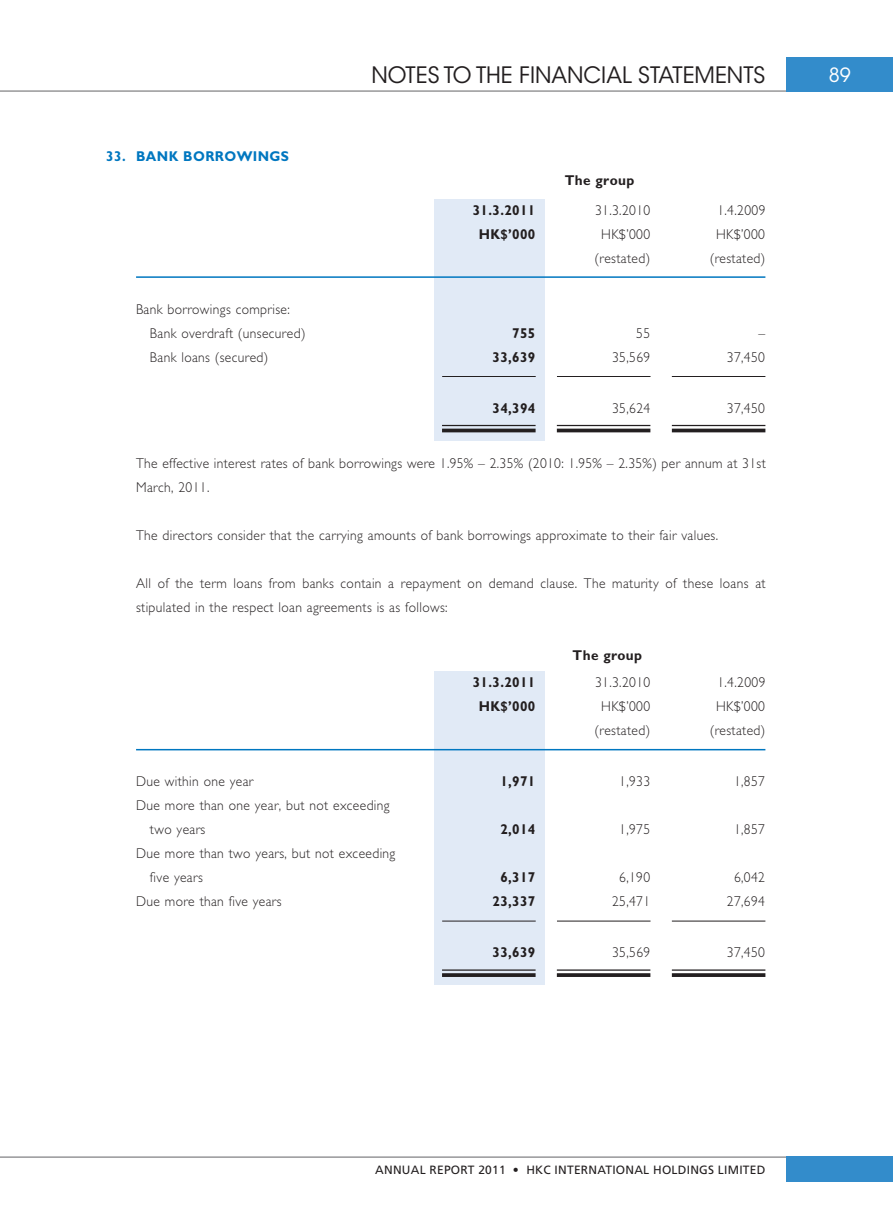
<style>
.page{position:relative;width:893px;height:1212px;background:#fff}
.page>*{position:absolute;margin:0;border:0;box-sizing:border-box;transform-origin:0 0}
.t1{font:22.5px "ITC Avant Garde Std";color:#231f20}
.t2{font:19.5px "ITC Avant Garde Std";color:#fff}
.t3{font:300 14.25px/24px "Gill Sans Std";letter-spacing:.03em;color:#231f20;scale:.95 1}
.t4{font:700 14.25px "Gill Sans Std";letter-spacing:.03em;color:#231f20;scale:.95 1}
.t5{font:700 14.25px "Gill Sans Std";letter-spacing:.03em;color:#0077c0;scale:.95 1}
.t6{font:12px "Frutiger LT Std";letter-spacing:.02em;color:#231f20}
</style>
<div class="page">
<hr style="left:0;top:1157px;width:865px;height:1px;background:#636366">
<hr style="left:0;top:91px;width:860px;height:1px;background:#636366">
<div style="left:787px;top:57px;width:106px;height:34px;background:#338ccb"></div>
<div style="left:787px;top:1157px;width:106px;height:25px;background:#338ccb"></div>
<div style="left:434px;top:200px;width:110px;height:241px;background:#e1eaf6"></div>
<hr style="left:136px;top:276px;width:629px;height:2px;background:#0077c0">
<hr style="left:442px;top:376px;width:94px;height:1px;background:#231f20">
<hr style="left:557px;top:376px;width:93px;height:1px;background:#231f20">
<hr style="left:672px;top:376px;width:93px;height:1px;background:#231f20">
<hr style="left:442px;top:425px;width:94px;height:1px;background:#231f20">
<hr style="left:442px;top:429px;width:94px;height:3px;background:#231f20">
<hr style="left:557px;top:425px;width:93px;height:1px;background:#231f20">
<hr style="left:557px;top:429px;width:93px;height:3px;background:#231f20">
<hr style="left:672px;top:425px;width:93px;height:1px;background:#231f20">
<hr style="left:672px;top:429px;width:93px;height:3px;background:#231f20">
<div style="left:434px;top:671px;width:110px;height:314px;background:#e1eaf6"></div>
<hr style="left:136px;top:749px;width:629px;height:1px;background:#0077c0">
<hr style="left:442px;top:921px;width:94px;height:1px;background:#231f20">
<hr style="left:557px;top:921px;width:93px;height:1px;background:#231f20">
<hr style="left:672px;top:921px;width:93px;height:1px;background:#231f20">
<hr style="left:442px;top:969px;width:94px;height:2px;background:#231f20">
<svg style="left:442px;top:973px;width:94px;height:4px"></svg>
<hr style="left:557px;top:969px;width:93px;height:2px;background:#231f20">
<svg style="left:557px;top:973px;width:93px;height:4px"></svg>
<hr style="left:672px;top:969px;width:93px;height:2px;background:#231f20">
<svg style="left:672px;top:973px;width:93px;height:4px"></svg>
<p class="t5" style="left:106px;top:147px;width:194px">33. BANK BORROWINGS</p>
<p class="t3" style="left:150px;top:297px;width:165px;text-indent:-14px">Bank borrowings comprise:<br>Bank overdraft (unsecured)</p>
<h1 class="t1" style="left:371px;top:61px;width:395px">NOTES TO THE FINANCIAL STATEMENTS</h1>
<h2 class="t2" style="left:829px;top:63px;width:24px">89</h2>
<p class="t4" style="left:565px;top:171px;width:75px">The group</p>
<p class="t4" style="left:473px;top:201px;width:67px">31.3.2011</p>
<p class="t3" style="left:595px;top:198px;width:60px">31.3.2010</p>
<p class="t3" style="left:717px;top:198px;width:52px">1.4.2009</p>
<p class="t4" style="left:479px;top:225px;width:61px">HK$’000</p>
<p class="t3" style="left:601px;top:222px;width:53px">HK$’000</p>
<p class="t3" style="left:716px;top:222px;width:53px">HK$’000</p>
<p class="t3" style="left:595px;top:246px;width:60px">(restated)</p>
<p class="t3" style="left:710px;top:246px;width:60px">(restated)</p>
<p class="t4" style="left:512px;top:324px;width:26px">755</p>
<p class="t3" style="left:636px;top:321px;width:16px">55</p>
<p class="t3" style="left:759px;top:321px;width:9px">–</p>
<p class="t3" style="left:150px;top:345px;width:126px">Bank loans (secured)</p>
<p class="t4" style="left:492px;top:348px;width:47px">33,639</p>
<p class="t3" style="left:612px;top:345px;width:42px">35,569</p>
<p class="t3" style="left:727px;top:345px;width:42px">37,450</p>
<p class="t4" style="left:492px;top:399px;width:47px">34,394</p>
<p class="t3" style="left:612px;top:396px;width:42px">35,624</p>
<p class="t3" style="left:727px;top:396px;width:42px">37,450</p>
<p class="t3" style="left:136px;top:452px;width:664px">The effective interest rates of bank borrowings were 1.95% – 2.35% (2010: 1.95% – 2.35%) per annum at 31st<br>March, 2011.</p>
<p class="t3" style="left:136px;top:524px;width:614px">The directors consider that the carrying amounts of bank borrowings approximate to their fair values.</p>
<p class="t3" style="left:136px;top:572px;width:664px">All of the term loans from banks contain a repayment on demand clause. The maturity of these loans at stipulated in the respect loan agreements is as follows:</p>
<p class="t4" style="left:573px;top:647px;width:75px">The group</p>
<p class="t4" style="left:473px;top:674px;width:67px">31.3.2011</p>
<p class="t3" style="left:595px;top:671px;width:60px">31.3.2010</p>
<p class="t3" style="left:717px;top:671px;width:52px">1.4.2009</p>
<p class="t4" style="left:479px;top:698px;width:61px">HK$’000</p>
<p class="t3" style="left:601px;top:695px;width:53px">HK$’000</p>
<p class="t3" style="left:716px;top:695px;width:53px">HK$’000</p>
<p class="t3" style="left:595px;top:719px;width:60px">(restated)</p>
<p class="t3" style="left:710px;top:719px;width:60px">(restated)</p>
<p class="t3" style="left:136px;top:770px;width:125px">Due within one year</p>
<p class="t4" style="left:500px;top:773px;width:38px">1,971</p>
<p class="t3" style="left:619px;top:770px;width:34px">1,933</p>
<p class="t3" style="left:734px;top:770px;width:34px">1,857</p>
<p class="t3" style="left:150px;top:794px;width:254px;text-indent:-14px">Due more than one year, but not exceeding two years</p>
<p class="t4" style="left:500px;top:821px;width:38px">2,014</p>
<p class="t3" style="left:619px;top:818px;width:34px">1,975</p>
<p class="t3" style="left:734px;top:818px;width:34px">1,857</p>
<p class="t3" style="left:150px;top:842px;width:260px;text-indent:-14px">Due more than two years, but not exceeding five years</p>
<p class="t4" style="left:500px;top:869px;width:38px">6,317</p>
<p class="t3" style="left:619px;top:866px;width:34px">6,190</p>
<p class="t3" style="left:734px;top:866px;width:34px">6,042</p>
<p class="t3" style="left:136px;top:890px;width:155px">Due more than five years</p>
<p class="t4" style="left:492px;top:893px;width:47px">23,337</p>
<p class="t3" style="left:612px;top:890px;width:42px">25,471</p>
<p class="t3" style="left:727px;top:890px;width:42px">27,694</p>
<p class="t4" style="left:492px;top:944px;width:47px">33,639</p>
<p class="t3" style="left:612px;top:941px;width:42px">35,569</p>
<p class="t3" style="left:727px;top:941px;width:42px">37,450</p>
<p class="t6" style="left:375px;top:1162px;width:392px">ANNUAL REPORT 2011 • HKC INTERNATIONAL HOLDINGS LIMITED</p>
</div>
